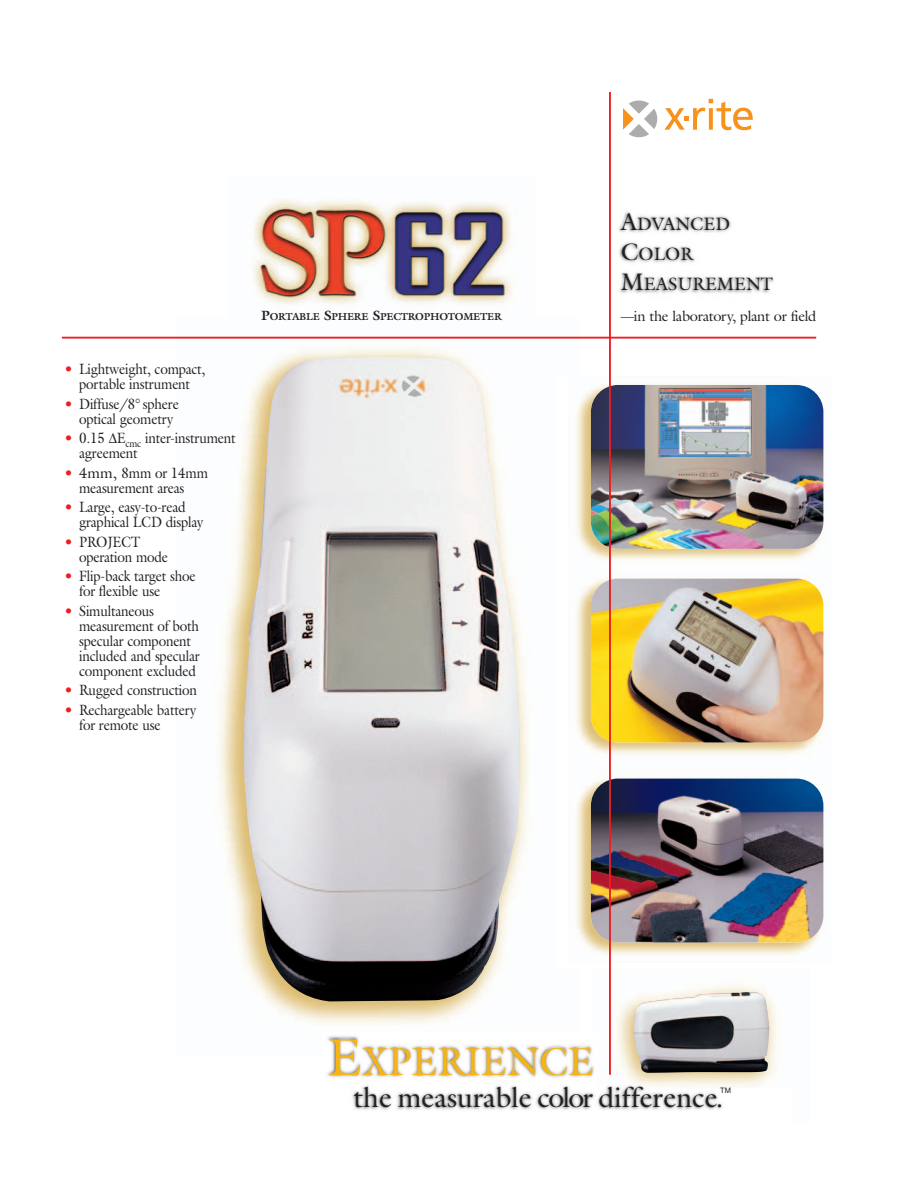
<style>
.page{position:relative;width:918px;height:1188px;background:#fff}
.page>*{position:absolute;margin:0;border:0;box-sizing:border-box;transform-origin:0 0}
.t1{font:39.3px "Galliard";color:#f7b414}
.t2{font:28.35px "Galliard";color:#231f20}
.t3{font:18px/30px "Galliard";color:#231f20}
.t4{font:15px/15px "Galliard";letter-spacing:-.015em;color:#231f20;scale:.9 1}
.t5{font:15px/15px "Galliard";letter-spacing:-.015em;color:#231f20;text-align:center}
.t6{font:14.7px "Galliard";letter-spacing:-.025em;color:#231f20}
.t7{font:700 10.2px "Galliard";letter-spacing:-.025em;color:#231f20}
.t8{font:7.5px "Helvetica";color:#231f20}
.s1{color:#ee1d23}
.s2{font-size:13.5px}
.s3{font-size:24px}
.s4{font-size:52.5px}
</style>
<div class="page">
<img style="left:252px;top:200px;width:260px;height:104px">
<img style="left:176px;top:336px;width:403px;height:688px">
<img style="left:243px;top:357px;width:277px;height:645px">
<img style="left:617px;top:984px;width:160px;height:48px">
<img style="left:634px;top:992px;width:135px;height:40px">
<img style="left:327px;top:1032px;width:450px;height:78px">
<div style="left:558px;top:377px;width:272px;height:591px;background:#fff"></div>
<img style="left:576px;top:384px;width:248px;height:571px">
<img style="left:591px;top:385px;width:232px;height:164px">
<img style="left:591px;top:579px;width:232px;height:163px">
<img style="left:591px;top:779px;width:232px;height:163px">
<hr style="left:62px;top:337px;width:754px;height:2px;background:#ee1d23">
<hr style="left:609px;top:92px;width:2px;height:983px;background:#ee1d23">
<img style="left:618px;top:211px;width:155px;height:83px">
<img style="left:660px;top:390px;width:90px;height:66px">
<svg style="left:664px;top:99px;width:89px;height:31px"></svg>
<svg style="left:623px;top:101px;width:34px;height:36px"></svg>
<p class="t4" style="left:64px;top:362px;width:158px;text-align:center"><span class="s1">•</span> Lightweight, compact, portable instrument</p>
<p class="t4" style="left:79px;top:396px;width:112px;text-indent:-15px"><span class="s1">•</span> Diffuse/8° sphere optical geometry</p>
<p class="t4" style="left:79px;top:431px;width:176px;text-indent:-15px"><span class="s1">•</span> 0.15 ∆E<sub>cmc</sub> inter-instrument agreement</p>
<p class="t5" style="left:64px;top:465px;width:145px"><span class="s1">•</span> 4mm, 8mm or 14mm measurement areas</p>
<p class="t4" style="left:79px;top:500px;width:139px;text-indent:-15px"><span class="s1">•</span> Large, easy-to-read graphical LCD display</p>
<p class="t4" style="left:79px;top:534px;width:100px;text-indent:-15px"><span class="s1">•</span> PROJECT operation mode</p>
<p class="t4" style="left:79px;top:569px;width:131px;text-indent:-15px"><span class="s1">•</span> Flip-back target shoe for flexible use</p>
<p class="t4" style="left:79px;top:603px;width:135px;text-indent:-15px"><span class="s1">•</span> Simultaneous measurement of both specular component included and specular component excluded</p>
<p class="t4" style="left:64px;top:683px;width:149px"><span class="s1">•</span> Rugged construction</p>
<p class="t4" style="left:79px;top:702px;width:132px;text-indent:-15px"><span class="s1">•</span> Rechargeable battery for remote use</p>
<p class="t7" style="left:261px;top:310px;width:242px"><span class="s2">P</span>ORTABLE <span class="s2">S</span>PHERE <span class="s2">S</span>PECTROPHOTOMETER</p>
<p class="t3" style="left:621px;top:209px;width:154px"><span class="s3">A</span>DVANCED<br><span class="s3">C</span>OLOR<br><span class="s3">M</span>EASUREMENT</p>
<p class="t6" style="left:621px;top:307px;width:197px"><span class="s2">—</span>in the laboratory, plant or field</p>
<h1 class="t1" style="left:327px;top:1038px;width:268px"><span class="s4">E</span>XPERIENCE</h1>
<h2 class="t2" style="left:354px;top:1080px;width:371px">the measurable color difference.</h2>
<p class="t8" style="left:720px;top:1087px;width:12px">TM</p>
</div>
